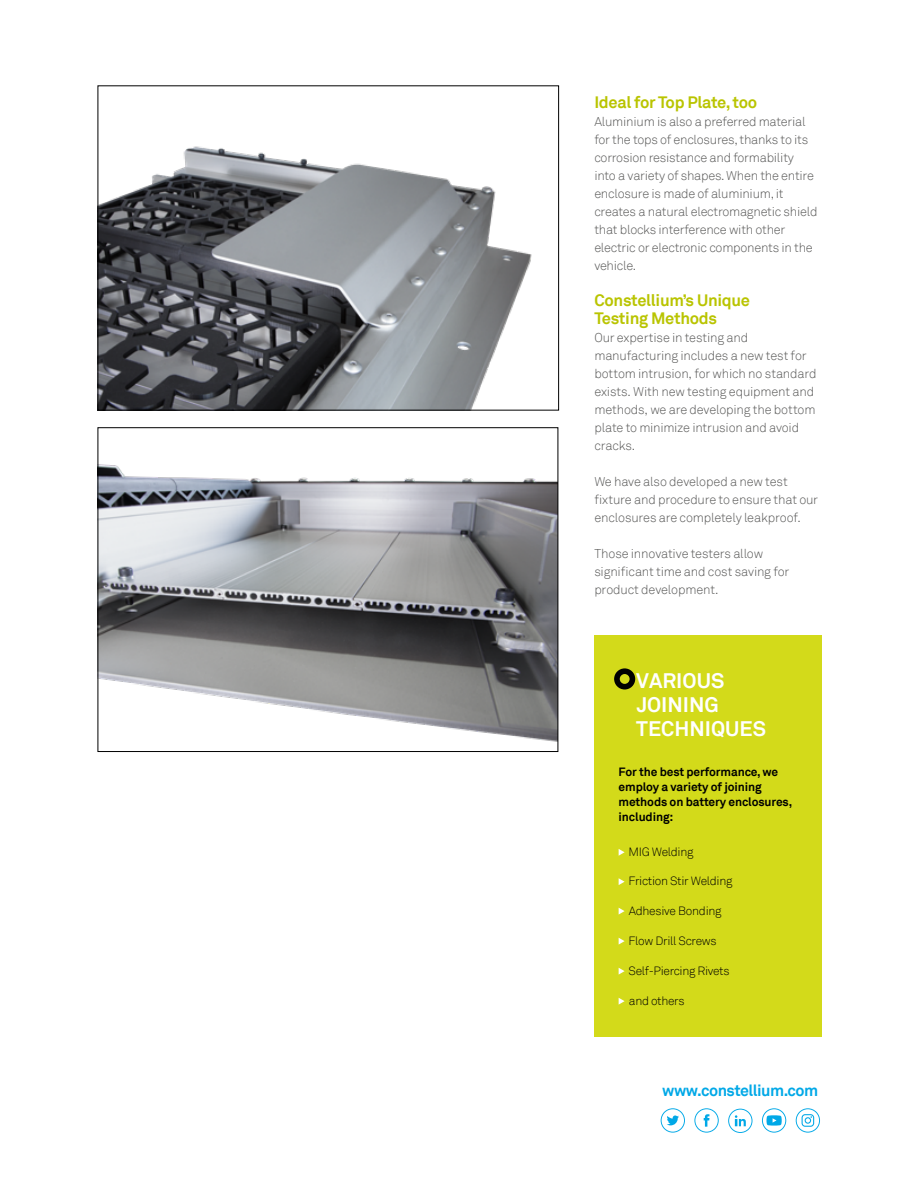
<style>
.page{position:relative;width:919px;height:1187px;background:#fff}
.page>*{position:absolute;margin:0;border:0;box-sizing:border-box;transform-origin:0 0}
.t1{font:700 21px/24px "Akkurat Pro";color:#fff}
.t2{font:700 16.5px/18px "Akkurat Pro";letter-spacing:-.02em;color:#b9c400}
.t3{font:700 15.9px "Akkurat Pro";letter-spacing:-.03em;color:#00a8e7}
.t4{font:12.75px/18px "Akkurat Light Pro";letter-spacing:-.02em;color:#575756}
.t5{font:12px "Akkurat Light Pro";letter-spacing:-.025em;color:#000}
.t6{font:700 12px/15px "Akkurat Pro";letter-spacing:-.01em;color:#000}
</style>
<div class="page">
<div style="left:594px;top:635px;width:228px;height:401px;background:#d3da1a"></div>
<svg style="left:614px;top:668px;width:21px;height:21px"></svg>
<svg style="left:694px;top:1108px;width:24px;height:24px"></svg>
<svg style="left:660px;top:1108px;width:25px;height:24px"></svg>
<svg style="left:728px;top:1108px;width:24px;height:24px"></svg>
<svg style="left:762px;top:1108px;width:24px;height:24px"></svg>
<svg style="left:795px;top:1108px;width:25px;height:24px"></svg>
<svg style="left:618px;top:849px;width:6px;height:6px"></svg>
<svg style="left:618px;top:878px;width:6px;height:7px"></svg>
<svg style="left:618px;top:907px;width:6px;height:7px"></svg>
<svg style="left:618px;top:937px;width:6px;height:7px"></svg>
<svg style="left:618px;top:967px;width:6px;height:7px"></svg>
<svg style="left:618px;top:997px;width:6px;height:7px"></svg>
<img style="left:100px;top:464px;width:456px;height:278px">
<div style="left:98px;top:427px;width:460px;height:324px;border:1px solid #000"></div>
<img style="left:100px;top:146px;width:432px;height:262px">
<div style="left:98px;top:86px;width:460px;height:324px;border:1px solid #000"></div>
<p class="t2" style="left:594px;top:93px;width:164px">Ideal for Top Plate, too</p>
<p class="t4" style="left:594px;top:113px;width:225px">Aluminium is also a preferred material for the tops of enclosures, thanks to its corrosion resistance and formability into a variety of shapes. When the entire enclosure is made of aluminium, it creates a natural electromagnetic shield that blocks interference with other electric or electronic components in the vehicle.</p>
<p class="t2" style="left:594px;top:291px;width:157px">Constellium’s Unique<br>Testing Methods</p>
<p class="t4" style="left:594px;top:329px;width:224px">Our expertise in testing and manufacturing includes a new test for bottom intrusion, for which no standard exists. With new testing equipment and methods, we are developing the bottom plate to minimize intrusion and avoid cracks.</p>
<p class="t4" style="left:594px;top:473px;width:225px">We have also developed a new test fixture and procedure to ensure that our enclosures are completely leakproof.</p>
<p class="t4" style="left:594px;top:545px;width:196px">Those innovative testers allow significant time and cost saving for product development.</p>
<h1 class="t1" style="left:636px;top:668px;width:131px">VARIOUS<br>JOINING<br>TECHNIQUES</h1>
<p class="t6" style="left:618px;top:764px;width:175px">For the best performance, we employ a variety of joining methods on battery enclosures, including:</p>
<p class="t5" style="left:628px;top:844px;width:66px">MIG Welding</p>
<p class="t5" style="left:628px;top:873px;width:105px">Friction Stir Welding</p>
<p class="t5" style="left:628px;top:903px;width:94px">Adhesive Bonding</p>
<p class="t5" style="left:628px;top:933px;width:89px">Flow Drill Screws</p>
<p class="t5" style="left:628px;top:963px;width:102px">Self-Piercing Rivets</p>
<p class="t5" style="left:629px;top:993px;width:57px">and others</p>
<p class="t3" style="left:662px;top:1080px;width:157px">www.constellium.com</p>
</div>
